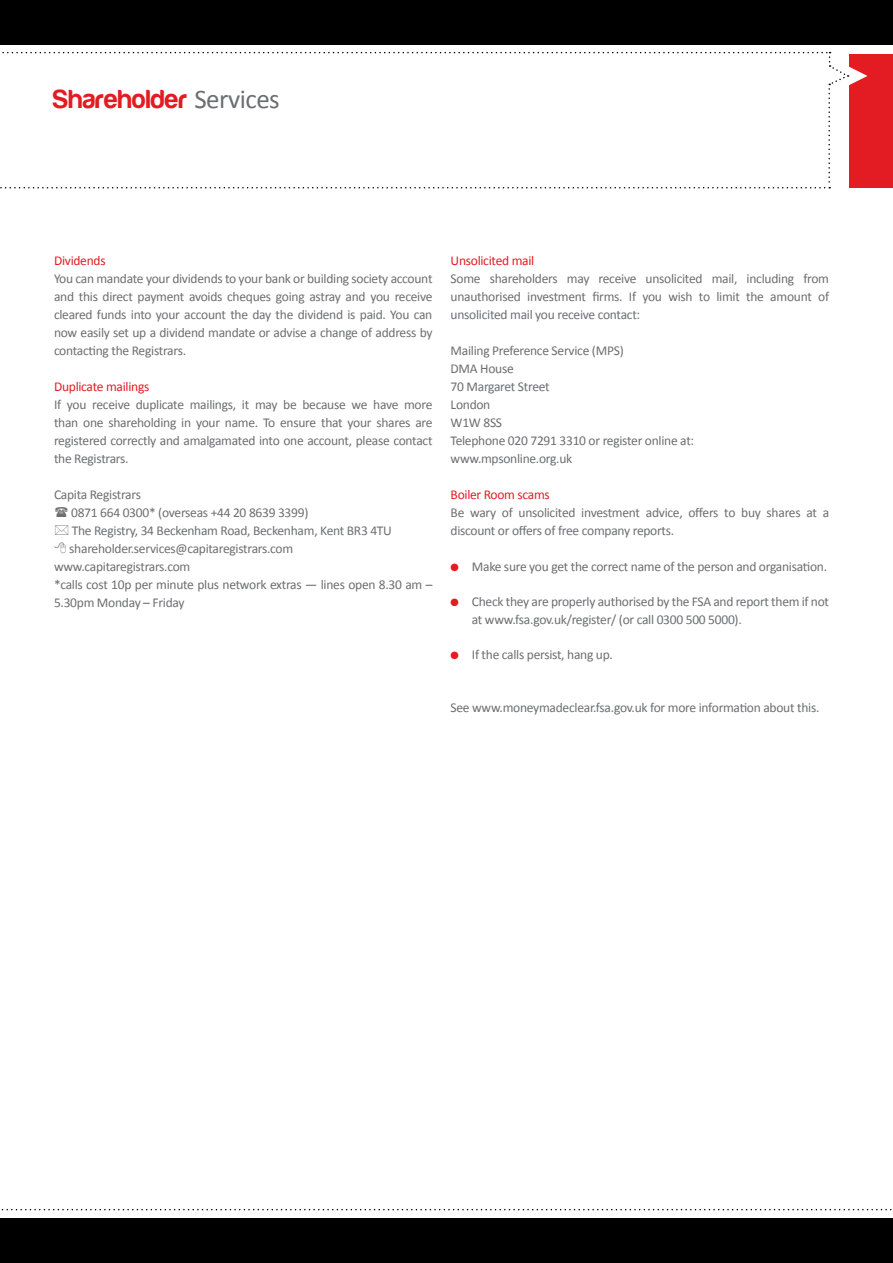
<style>
.page{position:relative;width:893px;height:1263px;background:#fff}
.page>*{position:absolute;margin:0;border:0;box-sizing:border-box;transform-origin:0 0}
.t1{font:27px "Harabara";letter-spacing:.02em;color:#e31b23}
.t2{font:13.5px/18px "Calibri";letter-spacing:-.02em;color:#6d6e71;text-align:justify}
.t3{font:13.5px "Calibri";letter-spacing:-.02em;color:#e31b23}
.s1{font-family:"Calibri";color:#6d6e71}
.s2{color:#e31b23}
</style>
<div class="page">
<div style="left:0;top:0;width:893px;height:45px;background:#000"></div>
<div style="left:849px;top:54px;width:44px;height:133px;background:#e31b23"></div>
<svg style="left:0;top:52px;width:867px;height:136px"></svg>
<svg style="left:1px;top:1209px;width:891px;height:1px"></svg>
<div style="left:0;top:1218px;width:893px;height:45px;background:#000"></div>
<h1 class="t1" style="left:53px;top:85px;width:229px">Shareholder <span class="s1">Services</span></h1>
<p class="t3" style="left:54px;top:252px;width:53px">Dividends</p>
<p class="t2" style="left:54px;top:269px;width:380px">You can mandate your dividends to your bank or building society account and this direct payment avoids cheques going astray and you receive cleared funds into your account the day the dividend is paid. You can now easily set up a dividend mandate or advise a change of address by contacting the Registrars.</p>
<p class="t3" style="left:54px;top:378px;width:97px">Duplicate mailings</p>
<p class="t2" style="left:54px;top:395px;width:380px">If you receive duplicate mailings, it may be because we have more than one shareholding in your name. To ensure that your shares are registered correctly and amalgamated into one account, please contact the Registrars.</p>
<p class="t2" style="left:54px;top:485px;width:88px">Capita Registrars</p>
<p class="t2" style="left:71px;top:503px;width:239px">0871 664 0300* (overseas +44 20 8639 3399)</p>
<p class="t2" style="left:72px;top:521px;width:322px">The Registry, 34 Beckenham Road, Beckenham, Kent BR3 4TU</p>
<p class="t2" style="left:69px;top:539px;width:225px">shareholder.services@capitaregistrars.com</p>
<p class="t2" style="left:54px;top:557px;width:138px">www.capitaregistrars.com</p>
<p class="t2" style="left:54px;top:575px;width:380px">*calls cost 10p per minute plus network extras — lines open 8.30 am –</p>
<p class="t2" style="left:54px;top:593px;width:132px">5.30pm Monday – Friday</p>
<p class="t3" style="left:451px;top:252px;width:85px">Unsolicited mail</p>
<p class="t2" style="left:451px;top:269px;width:380px">Some shareholders may receive unsolicited mail, including from unauthorised investment firms. If you wish to limit the amount of unsolicited mail you receive contact:</p>
<p class="t2" style="left:451px;top:341px;width:245px;text-align:left">Mailing Preference Service (MPS)<br>DMA House<br>70 Margaret Street<br>London<br>W1W 8SS<br>Telephone 020 7291 3310 or register online at: www.mpsonline.org.uk</p>
<p class="t3" style="left:451px;top:486px;width:101px">Boiler Room scams</p>
<p class="t2" style="left:451px;top:503px;width:380px">Be wary of unsolicited investment advice, offers to buy shares at a discount or offers of free company reports.</p>
<p class="t2" style="left:451px;top:557px;width:378px"><span class="s2">●</span> Make sure you get the correct name of the person and organisation.</p>
<p class="t2" style="left:472px;top:592px;width:359px;text-indent:-21px"><span class="s2">●</span> Check they are properly authorised by the FSA and report them if not at www.fsa.gov.uk/register/ (or call 0300 500 5000).</p>
<p class="t2" style="left:451px;top:645px;width:164px"><span class="s2">●</span> If the calls persist, hang up.</p>
<p class="t2" style="left:451px;top:698px;width:370px">See www.moneymadeclear.fsa.gov.uk for more information about this.</p>
</div>
